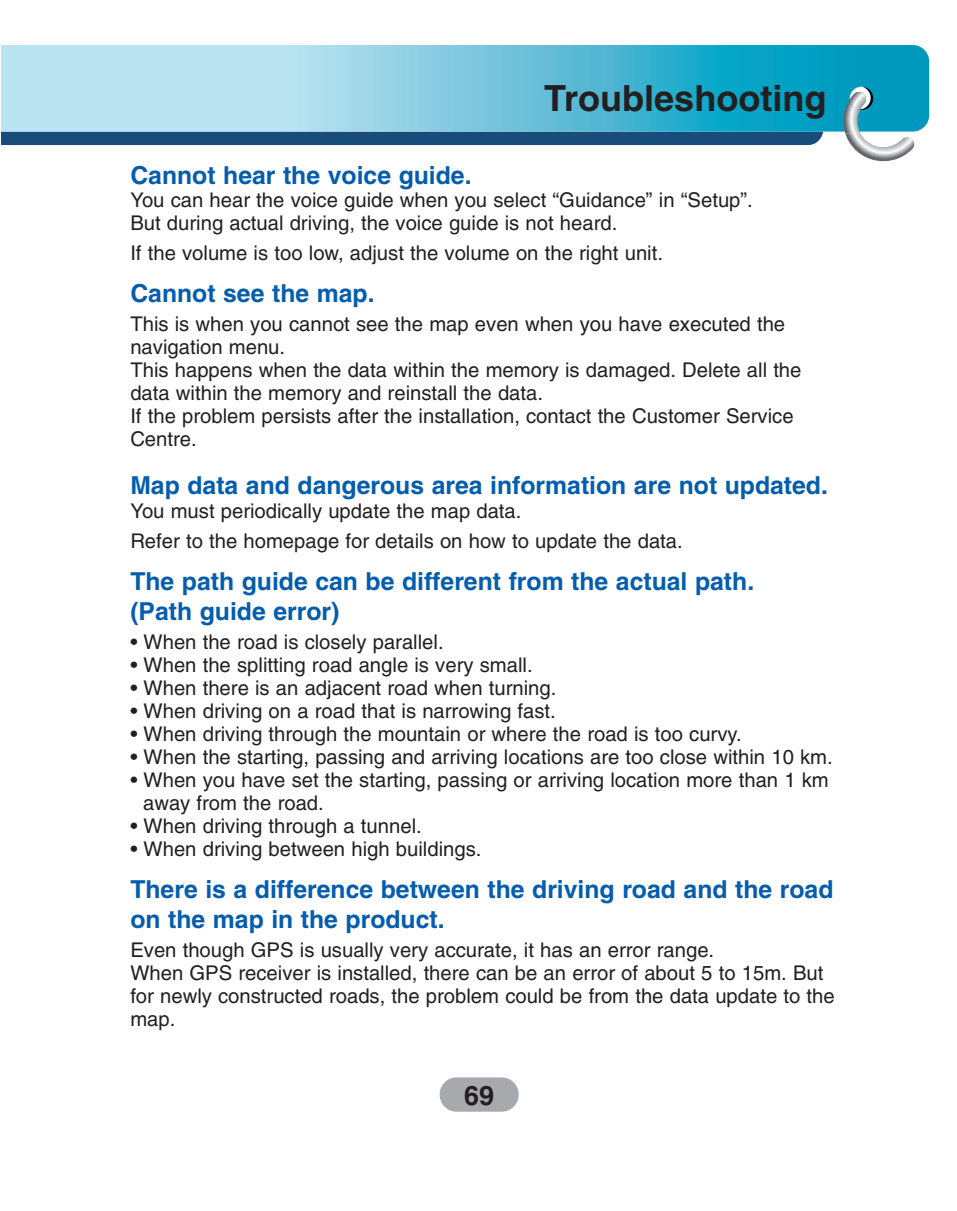
<style>
.page{position:relative;width:957px;height:1211px;background:#fff}
.page>*{position:absolute;margin:0;border:0;box-sizing:border-box;transform-origin:0 0}
.t1{font:700 36px "Helvetica";color:#231f20}
.t2{font:700 27px "Helvetica";color:#231f20}
.t3{font:700 24.75px/29.7px "Helvetica";color:#045dad}
.t4{font:20.25px/22.9px "Helvetica";color:#231f20}
</style>
<div class="page">
<div style="left:1px;top:132px;width:822px;height:13px;background:#184c7a"></div>
<svg style="left:1px;top:45px;width:927px;height:87px;background:#72c7dd"></svg>
<svg style="left:841px;top:87px;width:73px;height:75px"></svg>
<div style="left:439px;top:1077px;width:79px;height:34px;background:#a8a9ad;border-radius:17px"></div>
<h1 class="t1" style="left:544px;top:85px;width:283px">Troubleshooting</h1>
<p class="t3" style="left:130px;top:163px;width:343px">Cannot hear the voice guide.</p>
<p class="t4" style="left:130px;top:190px;width:624px">You can hear the voice guide when you select “Guidance” in “Setup”.<br>But during actual driving, the voice guide is not heard.</p>
<p class="t4" style="left:130px;top:243px;width:534px">If the volume is too low, adjust the volume on the right unit.</p>
<p class="t3" style="left:130px;top:281px;width:246px">Cannot see the map.</p>
<p class="t4" style="left:130px;top:315px;width:672px">This is when you cannot see the map even when you have executed the navigation menu.<br>This happens when the data within the memory is damaged. Delete all the data within the memory and reinstall the data.<br>If the problem persists after the installation, contact the Customer Service Centre.</p>
<p class="t3" style="left:130px;top:473px;width:699px">Map data and dangerous area information are not updated.</p>
<p class="t4" style="left:130px;top:498px;width:554px;line-height:29.7px">You must periodically update the map data.<br>Refer to the homepage for details on how to update the data.</p>
<p class="t3" style="left:130px;top:569px;width:625px">The path guide can be different from the actual path. (Path guide error)</p>
<p class="t4" style="left:130px;top:632px;width:315px">• When the road is closely parallel.</p>
<p class="t4" style="left:130px;top:655px;width:404px">• When the splitting road angle is very small.</p>
<p class="t4" style="left:130px;top:678px;width:427px">• When there is an adjacent road when turning.</p>
<p class="t4" style="left:130px;top:701px;width:427px">• When driving on a road that is narrowing fast.</p>
<p class="t4" style="left:130px;top:724px;width:612px">• When driving through the mountain or where the road is too curvy.</p>
<p class="t4" style="left:130px;top:747px;width:703px">• When the starting, passing and arriving locations are too close within 10 km.</p>
<p class="t4" style="left:143px;top:770px;width:687px;text-indent:-13px">• When you have set the starting, passing or arriving location more than 1 km away from the road.</p>
<p class="t4" style="left:130px;top:816px;width:293px">• When driving through a tunnel.</p>
<p class="t4" style="left:130px;top:839px;width:352px">• When driving between high buildings.</p>
<p class="t3" style="left:130px;top:877px;width:704px">There is a difference between the driving road and the road on the map in the product.</p>
<p class="t4" style="left:130px;top:940px;width:705px">Even though GPS is usually very accurate, it has an error range.<br>When GPS receiver is installed, there can be an error of about 5 to 15m. But for newly constructed roads, the problem could be from the data update to the map.</p>
<h2 class="t2" style="left:464px;top:1085px;width:32px">69</h2>
</div>
